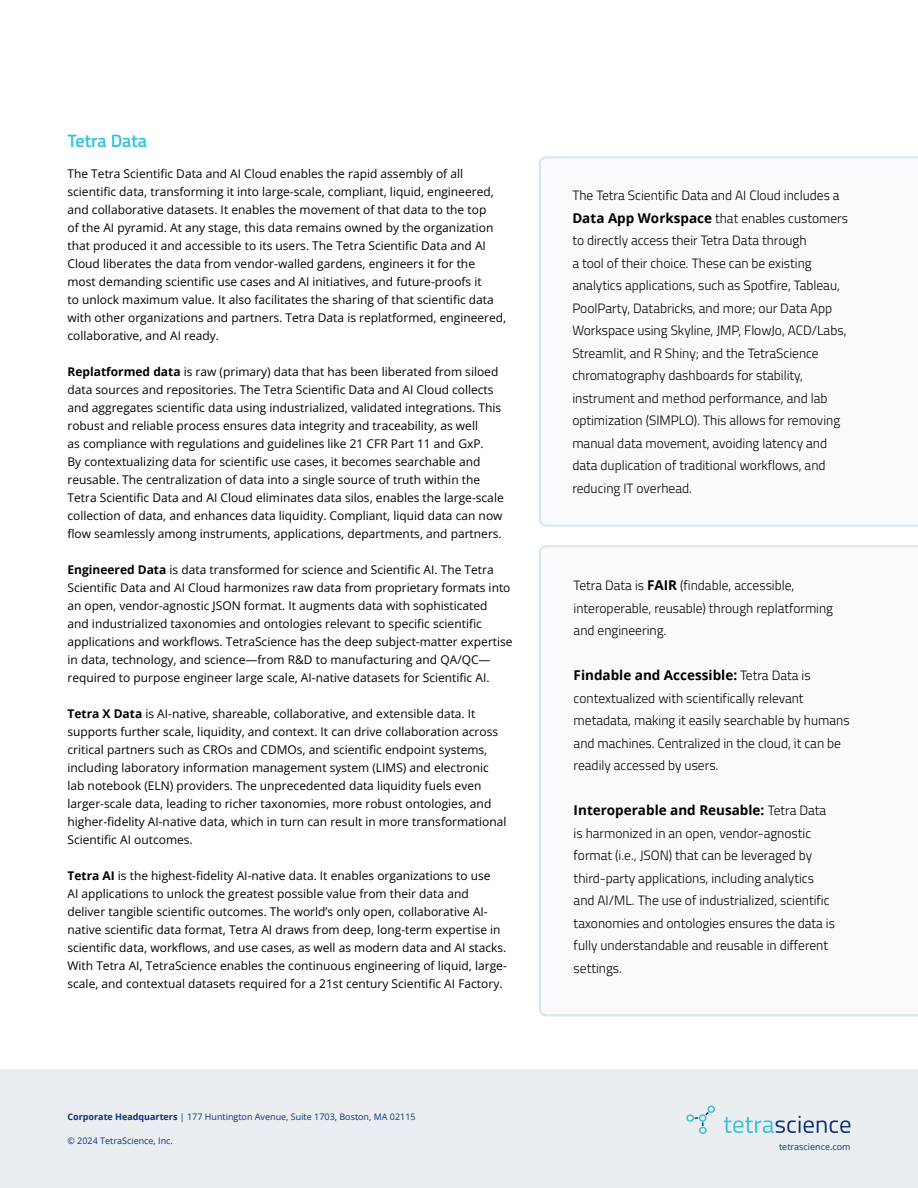
<style>
.page{position:relative;width:918px;height:1188px;background:#fff}
.page>*{position:absolute;margin:0;border:0;box-sizing:border-box;transform-origin:0 0}
.t1{font:600 18px "Titillium Web";color:#2fc2dc}
.t2{font:300 13.5px/22.5px "Titillium Web";color:#000}
.t3{font:700 13.5px "Open Sans";color:#000}
.t4{font:12px/18px "Open Sans";color:#000}
.t5{font:9px "Open Sans";color:#0e3178}
.s1{font-weight:700}
.s2{font-family:"Open Sans";font-weight:700}
.s3{font-family:"Titillium Web";font-weight:300}
</style>
<div class="page">
<div style="left:0;top:1069px;width:918px;height:119px;background:#eaeef0"></div>
<svg style="left:686px;top:1106px;width:164px;height:28px"></svg>
<svg style="left:540px;top:158px;width:378px;height:367px"></svg>
<svg style="left:540px;top:547px;width:378px;height:468px"></svg>
<h1 class="t1" style="left:68px;top:127px;width:81px">Tetra Data</h1>
<p class="t4" style="left:68px;top:165px;width:440px">The Tetra Scientific Data and AI Cloud enables the rapid assembly of all scientific data, transforming it into large-scale, compliant, liquid, engineered, and collaborative datasets. It enables the movement of that data to the top<br>of the AI pyramid. At any stage, this data remains owned by the organization that produced it and accessible to its users. The Tetra Scientific Data and AI Cloud liberates the data from vendor-walled gardens, engineers it for the most demanding scientific use cases and AI initiatives, and future-proofs it<br>to unlock maximum value. It also facilitates the sharing of that scientific data with other organizations and partners. Tetra Data is replatformed, engineered, collaborative, and AI ready.</p>
<p class="t4" style="left:68px;top:363px;width:438px"><span class="s1">Replatformed data</span> is raw (primary) data that has been liberated from siloed data sources and repositories. The Tetra Scientific Data and AI Cloud collects and aggregates scientific data using industrialized, validated integrations. This robust and reliable process ensures data integrity and traceability, as well<br>as compliance with regulations and guidelines like 21 CFR Part 11 and GxP.<br>By contextualizing data for scientific use cases, it becomes searchable and reusable. The centralization of data into a single source of truth within the Tetra Scientific Data and AI Cloud eliminates data silos, enables the large-scale collection of data, and enhances data liquidity. Compliant, liquid data can now flow seamlessly among instruments, applications, departments, and partners.</p>
<p class="t4" style="left:68px;top:561px;width:447px"><span class="s1">Engineered Data</span> is data transformed for science and Scientific AI. The Tetra Scientific Data and AI Cloud harmonizes raw data from proprietary formats into an open, vendor-agnostic JSON format. It augments data with sophisticated<br>and industrialized taxonomies and ontologies relevant to specific scientific applications and workflows. TetraScience has the deep subject-matter expertise in data, technology, and science—from R&amp;D to manufacturing and QA/QC— required to purpose engineer large scale, AI-native datasets for Scientific AI.</p>
<p class="t4" style="left:68px;top:705px;width:441px"><span class="s1">Tetra X Data</span> is AI-native, shareable, collaborative, and extensible data. It supports further scale, liquidity, and context. It can drive collaboration across critical partners such as CROs and CDMOs, and scientific endpoint systems, including laboratory information management system (LIMS) and electronic lab notebook (ELN) providers. The unprecedented data liquidity fuels even larger-scale data, leading to richer taxonomies, more robust ontologies, and higher-fidelity AI-native data, which in turn can result in more transformational Scientific AI outcomes.</p>
<p class="t4" style="left:68px;top:867px;width:441px"><span class="s1">Tetra AI</span> is the highest-fidelity AI-native data. It enables organizations to use<br>AI applications to unlock the greatest possible value from their data and deliver tangible scientific outcomes. The world’s only open, collaborative AI&shy;native scientific data format, Tetra AI draws from deep, long-term expertise in scientific data, workflows, and use cases, as well as modern data and AI stacks.<br>With Tetra AI, TetraScience enables the continuous engineering of liquid, large&shy;scale, and contextual datasets required for a 21st century Scientific AI Factory.</p>
<p class="t5" style="left:68px;top:1111px;width:350px"><span class="s1">Corporate Headquarters</span> | 177 Huntington Avenue, Suite 1703, Boston, MA 02115</p>
<p class="t5" style="left:68px;top:1135px;width:107px">© 2024 TetraScience, Inc.</p>
<p class="t2" style="left:572px;top:184px;width:277px">The Tetra Scientific Data and AI Cloud includes a <span class="s2">Data App Workspace</span> that enables customers to directly access their Tetra Data through<br>a tool of their choice. These can be existing analytics applications, such as Spotfire, Tableau, PoolParty, Databricks, and more; our Data App Workspace using Skyline, JMP, FlowJo, ACD/Labs, Streamlit, and R Shiny; and the TetraScience chromatography dashboards for stability, instrument and method performance, and lab optimization (SIMPLO). This allows for removing manual data movement, avoiding latency and data duplication of traditional workflows, and reducing IT overhead.</p>
<p class="t2" style="left:574px;top:574px;width:261px">Tetra Data is <span class="s2">FAIR</span> (findable, accessible, interoperable, reusable) through replatforming and engineering.</p>
<p class="t3" style="left:574px;top:666px;width:238px">Findable and Accessible: <span class="s3">Tetra Data is</span></p>
<p class="t2" style="left:574px;top:686px;width:278px">contextualized with scientifically relevant metadata, making it easily searchable by humans and machines. Centralized in the cloud, it can be readily accessed by users.</p>
<p class="t3" style="left:574px;top:801px;width:254px">Interoperable and Reusable: <span class="s3">Tetra Data</span></p>
<p class="t2" style="left:574px;top:821px;width:263px">is harmonized in an open, vendor-agnostic format (i.e., JSON) that can be leveraged by third-party applications, including analytics and AI/ML. The use of industrialized, scientific taxonomies and ontologies ensures the data is fully understandable and reusable in different settings.</p>
<p class="t5" style="left:779px;top:1141px;width:73px">tetrascience.com</p>
</div>
